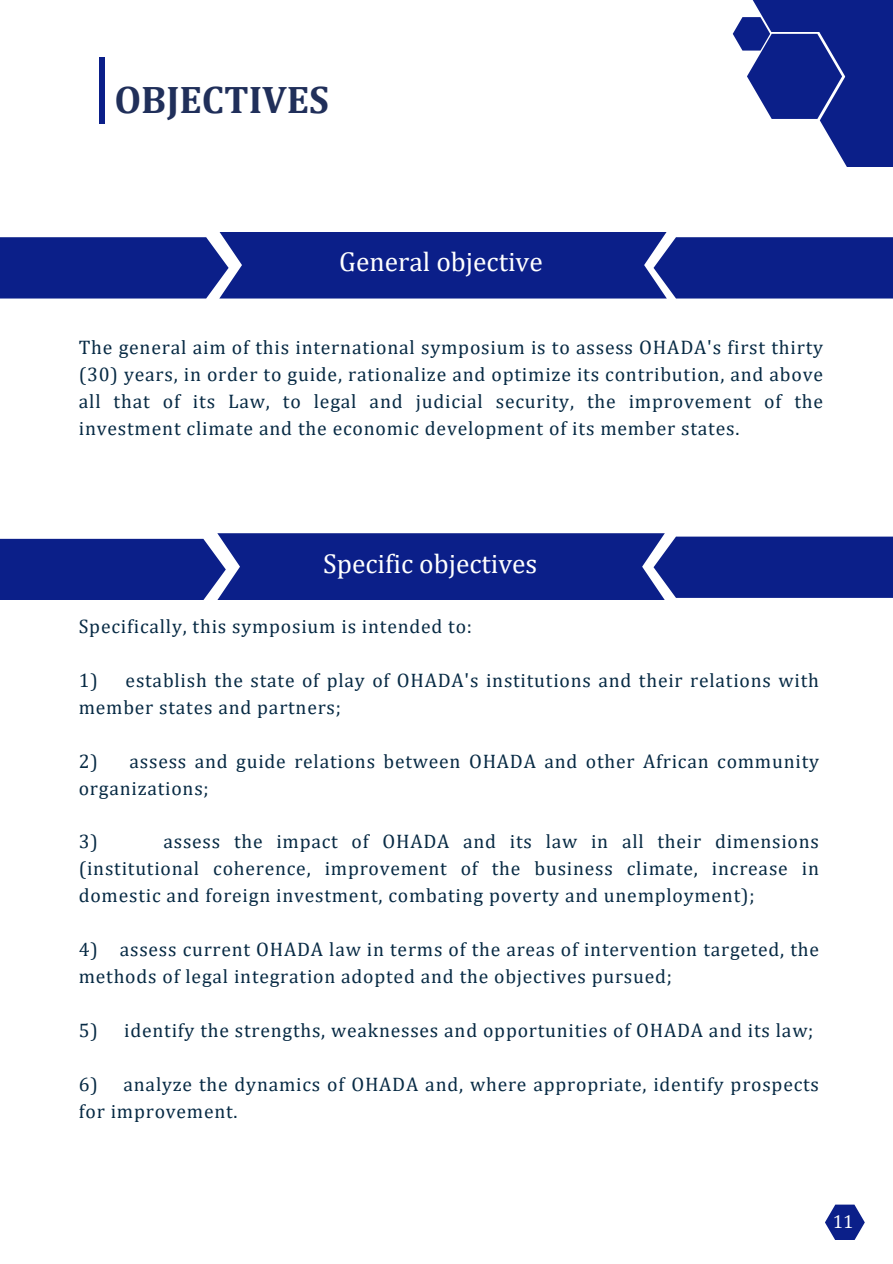
<style>
.page{position:relative;width:893px;height:1264px;background:#fff}
.page>*{position:absolute;margin:0;border:0;box-sizing:border-box;transform-origin:0 0}
.t1{font:700 38.55px "Cambria";color:#202f5a}
.t2{font:30.45px "Cambria";color:#fff}
.t3{font:27.45px "Cambria";color:#fff}
.t4{font:19.65px/27px "Cambria";letter-spacing:.04em;color:#072a44}
.t5{font:18.75px "Cambria";color:#fff}
</style>
<div class="page">
<div style="left:219px;top:232px;width:447px;height:66px;background:#0b1f89"></div>
<div style="left:99px;top:57px;width:6px;height:67px;background:#0b1f89"></div>
<div style="left:800px;top:0;width:92px;height:113px;background:#0b1f89"></div>
<svg style="left:732px;top:17px;width:160px;height:150px"></svg>
<div style="left:744px;top:0;width:113px;height:32px;background:#0b1f89"></div>
<div style="left:653px;top:237px;width:239px;height:61px;background:#0b1f89"></div>
<div style="left:0;top:237px;width:228px;height:61px;background:#0b1f89"></div>
<div style="left:217px;top:533px;width:447px;height:67px;background:#0b1f89"></div>
<div style="left:653px;top:536px;width:239px;height:62px;background:#0b1f89"></div>
<div style="left:0;top:539px;width:226px;height:61px;background:#0b1f89"></div>
<svg style="left:825px;top:1204px;width:39px;height:36px"></svg>
<p class="t1" style="left:114px;top:76px;width:216px">OBJECTIVES</p>
<p class="t3" style="left:339px;top:245px;width:205px">General objective</p>
<p class="t4" style="left:79px;top:333px;width:745px;text-align:justify">The general aim of this international symposium is to assess OHADA's first thirty (30) years, in order to guide, rationalize and optimize its contribution, and above all that of its Law, to legal and judicial security, the improvement of the investment climate and the economic development of its member states.</p>
<p class="t2" style="left:309px;top:543px;width:270px">Objectifs Spécifiques</p>
<p class="t3" style="left:323px;top:547px;width:216px">Specific objectives</p>
<p class="t4" style="left:79px;top:612px;width:395px">Specifically, this symposium is intended to:</p>
<p class="t4" style="left:79px;top:666px;width:741px">1) establish the state of play of OHADA's institutions and their relations with member states and partners;</p>
<p class="t4" style="left:79px;top:746px;width:741px">2) assess and guide relations between OHADA and other African community organizations;</p>
<p class="t4" style="left:79px;top:827px;width:21px">3)</p>
<p class="t4" style="left:79px;top:827px;width:741px;text-align:justify;text-indent:85px">assess the impact of OHADA and its law in all their dimensions (institutional coherence, improvement of the business climate, increase in domestic and foreign investment, combating poverty and unemployment);</p>
<p class="t4" style="left:79px;top:935px;width:741px">4) assess current OHADA law in terms of the areas of intervention targeted, the methods of legal integration adopted and the objectives pursued;</p>
<p class="t4" style="left:79px;top:1016px;width:736px">5) identify the strengths, weaknesses and opportunities of OHADA and its law;</p>
<p class="t4" style="left:79px;top:1070px;width:741px">6) analyze the dynamics of OHADA and, where appropriate, identify prospects for improvement.</p>
<p class="t5" style="left:832px;top:1209px;width:22px">11</p>
</div>
